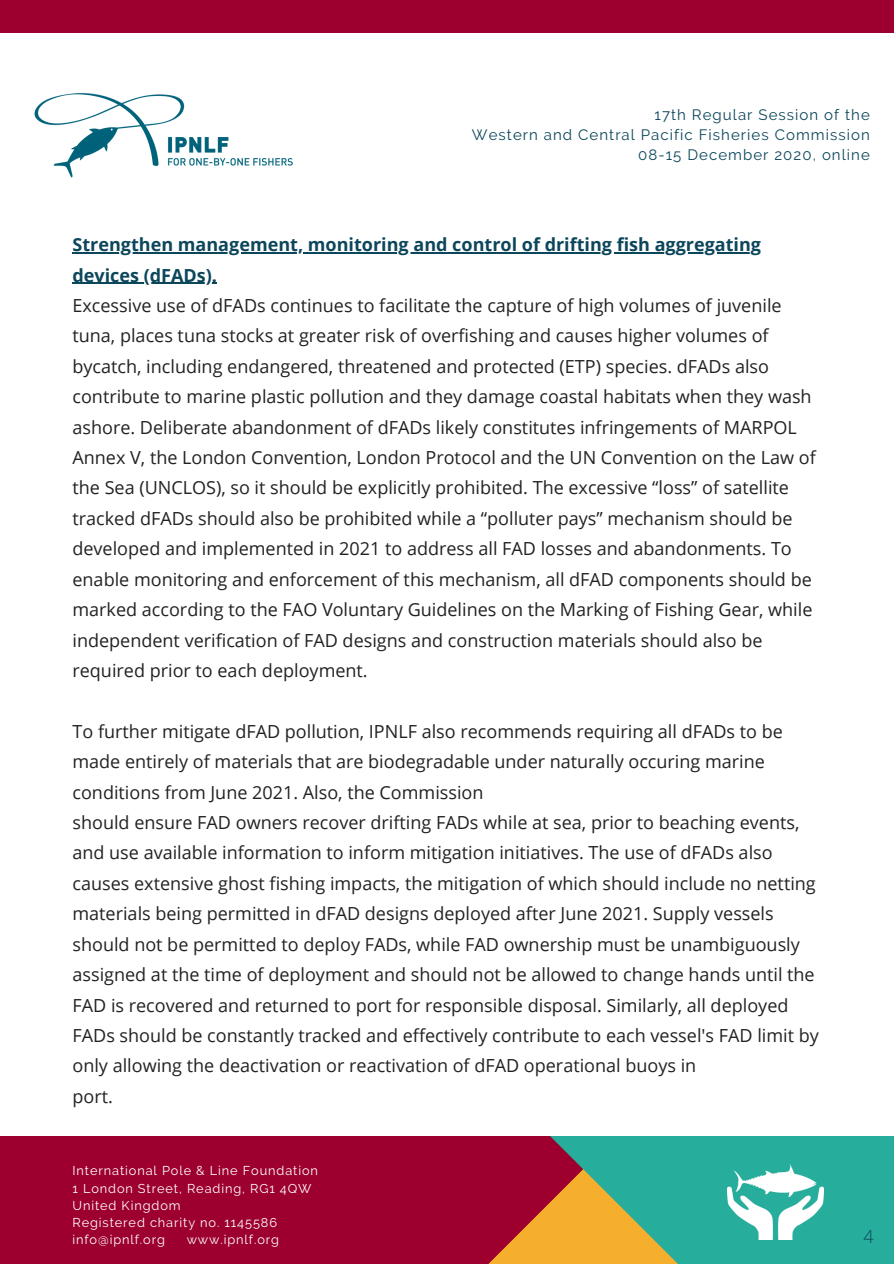
<style>
.page{position:relative;width:894px;height:1264px;background:#fff}
.page>*{position:absolute;margin:0;border:0;box-sizing:border-box;transform-origin:0 0}
.t1{font:18px/30.5px "Open Sans";color:#222}
.t2{font:700 18px/30.5px "Open Sans";color:#0c465b}
.t3{font:300 18px "Open Sans";color:#0c465b}
.t4{font:15px/20.2px "Raleway";letter-spacing:.07em;color:#0c465b;text-align:right}
.t5{font:12.75px/17px "Raleway";letter-spacing:.07em;color:#fff}
</style>
<div class="page">
<div style="left:0;top:0;width:893px;height:1263px;background:#9d002f"></div>
<svg style="left:475px;top:1135px;width:418px;height:128px;fill:#27ad9c"></svg>
<div style="left:0;top:34px;width:893px;height:1101px;background:#fff"></div>
<hr style="left:72px;top:252px;width:689px;height:1px;background:#0c465b">
<hr style="left:72px;top:283px;width:145px;height:1px;background:#0c465b">
<img style="left:727px;top:1163px;width:96px;height:76px">
<img style="left:34px;top:93px;width:259px;height:85px">
<p class="t4" style="left:472px;top:104px;width:399px">17th Regular Session of the<br>Western and Central Pacific Fisheries Commission<br>08-15 December 2020, online</p>
<p class="t2" style="left:72px;top:229px;width:690px">Strengthen management, monitoring and control of drifting fish aggregating devices (dFADs).</p>
<p class="t1" style="left:72px;top:290px;width:744px">Excessive use of dFADs continues to facilitate the capture of high volumes of juvenile tuna, places tuna stocks at greater risk of overfishing and causes higher volumes of bycatch, including endangered, threatened and protected (ETP) species. dFADs also contribute to marine plastic pollution and they damage coastal habitats when they wash ashore. Deliberate abandonment of dFADs likely constitutes infringements of MARPOL Annex V, the London Convention, London Protocol and the UN Convention on the Law of the Sea (UNCLOS), so it should be explicitly prohibited. The excessive “loss” of satellite tracked dFADs should also be prohibited while a “polluter pays” mechanism should be developed and implemented in 2021 to address all FAD losses and abandonments. To enable monitoring and enforcement of this mechanism, all dFAD components should be marked according to the FAO Voluntary Guidelines on the Marking of Fishing Gear, while independent verification of FAD designs and construction materials should also be required prior to each deployment.</p>
<p class="t1" style="left:72px;top:715px;width:747px">To further mitigate dFAD pollution, IPNLF also recommends requiring all dFADs to be made entirely of materials that are biodegradable under naturally occuring marine conditions from June 2021. Also, the Commission<br>should ensure FAD owners recover drifting FADs while at sea, prior to beaching events, and use available information to inform mitigation initiatives. The use of dFADs also causes extensive ghost fishing impacts, the mitigation of which should include no netting materials being permitted in dFAD designs deployed after June 2021. Supply vessels should not be permitted to deploy FADs, while FAD ownership must be unambiguously assigned at the time of deployment and should not be allowed to change hands until the FAD is recovered and returned to port for responsible disposal. Similarly, all deployed FADs should be constantly tracked and effectively contribute to each vessel's FAD limit by only allowing the deactivation or reactivation of dFAD operational buoys in<br>port.</p>
<p class="t5" style="left:72px;top:1162px;width:247px">International Pole &amp; Line Foundation<br>1 London Street, Reading, RG1 4QW<br>United Kingdom<br>Registered charity no. 1145586 info@ipnlf.org</p>
<p class="t5" style="left:187px;top:1230px;width:94px">www.ipnlf.org</p>
<p class="t3" style="left:863px;top:1224px;width:12px">4</p>
</div>
